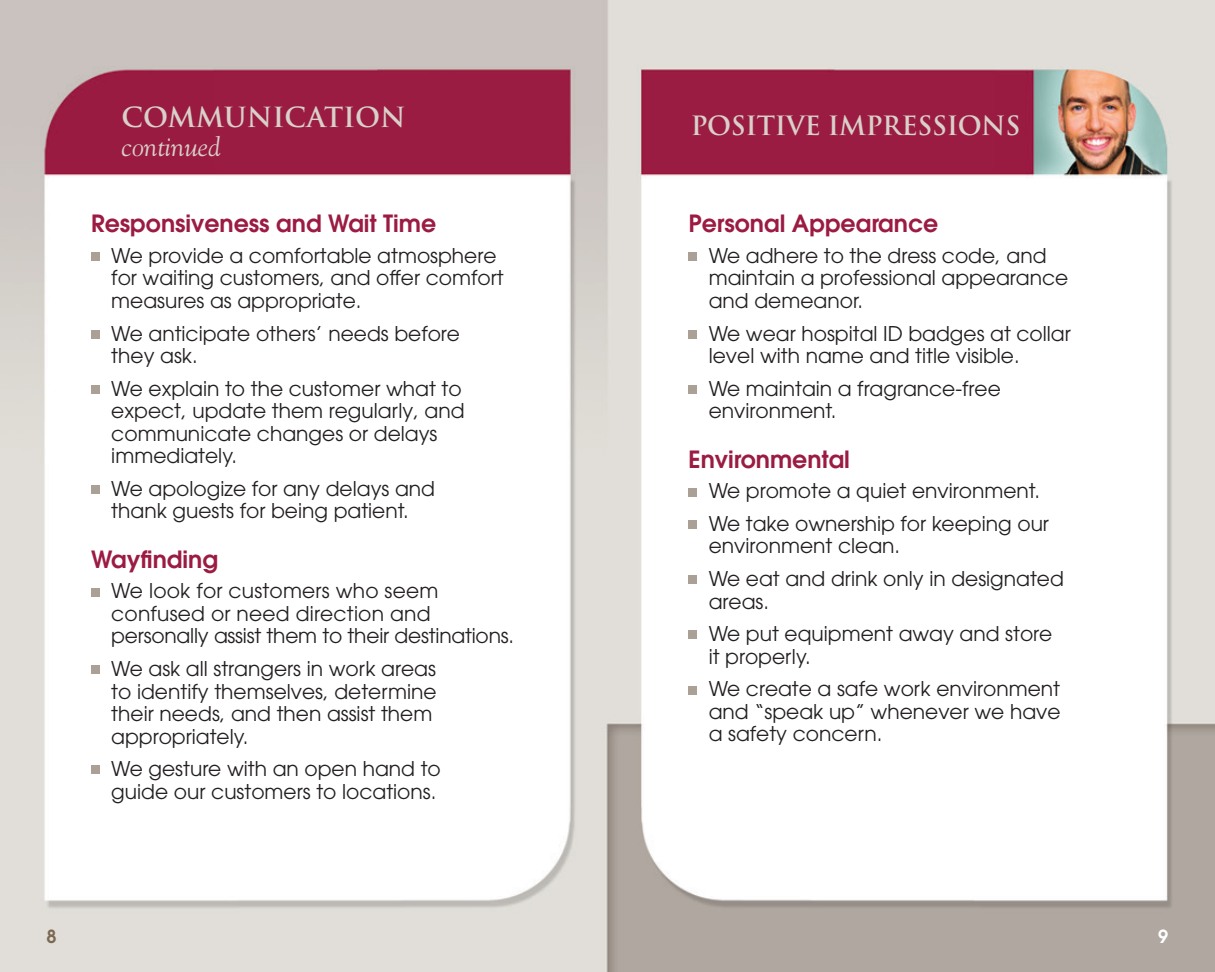
<style>
.page{position:relative;width:1215px;height:972px;background:#fff}
.page>*{position:absolute;margin:0;border:0;box-sizing:border-box;transform-origin:0 0}
.t1{font:700 27px/29.2px "Trajan";color:#d8d0c9}
.Trajan_headlines{font:700 25.88px "Trajan";letter-spacing:-.015em;color:#d8d0c9}
.AG_subheads{font:600 23.62px "ITC Avant Garde Std";color:#9b1b42}
.AG_bullets{font:20.25px/22.5px "ITC Avant Garde Std";color:#231f20}
.AG_subheads-2{font:600 18px "ITC Avant Garde Std";color:#7c6954}
.AG_subheads-3{font:600 18px "ITC Avant Garde Std";color:#fff}
.s1{font-family:"Goudy";font-weight:400;font-style:italic}
</style>
<div class="page">
<img style="left:0;top:0;width:1215px;height:972px">
<div style="left:91px;top:253px;width:8px;height:8px;background:#aba095"></div>
<div style="left:91px;top:330px;width:8px;height:8px;background:#aba095"></div>
<div style="left:91px;top:385px;width:8px;height:8px;background:#aba095"></div>
<div style="left:91px;top:485px;width:8px;height:9px;background:#aba095"></div>
<div style="left:91px;top:588px;width:8px;height:8px;background:#aba095"></div>
<div style="left:91px;top:666px;width:8px;height:8px;background:#aba095"></div>
<div style="left:91px;top:766px;width:8px;height:8px;background:#aba095"></div>
<div style="left:688px;top:253px;width:9px;height:8px;background:#aba095"></div>
<div style="left:688px;top:330px;width:9px;height:8px;background:#aba095"></div>
<div style="left:688px;top:385px;width:9px;height:8px;background:#aba095"></div>
<div style="left:688px;top:488px;width:9px;height:8px;background:#aba095"></div>
<div style="left:688px;top:521px;width:9px;height:8px;background:#aba095"></div>
<div style="left:688px;top:576px;width:9px;height:8px;background:#aba095"></div>
<div style="left:688px;top:631px;width:9px;height:8px;background:#aba095"></div>
<div style="left:688px;top:686px;width:9px;height:8px;background:#aba095"></div>
<p class="t1" style="left:122px;top:102px;width:286px">COMMUNICATION <span class="s1">continued</span></p>
<p class="AG_subheads" style="left:91px;top:208px;width:347px">Responsiveness and Wait Time</p>
<p class="AG_bullets" style="left:111px;top:244px;width:394px">We provide a comfortable atmosphere for waiting customers, and offer comfort measures as appropriate.</p>
<p class="AG_bullets" style="left:111px;top:322px;width:350px">We anticipate others’ needs before they ask.</p>
<p class="AG_bullets" style="left:111px;top:377px;width:355px">We explain to the customer what to expect, update them regularly, and communicate changes or delays immediately.</p>
<p class="AG_bullets" style="left:111px;top:477px;width:325px">We apologize for any delays and thank guests for being patient.</p>
<p class="AG_subheads" style="left:91px;top:544px;width:128px">Wayfinding</p>
<p class="AG_bullets" style="left:111px;top:580px;width:404px">We look for customers who seem confused or need direction and personally assist them to their destinations.</p>
<p class="AG_bullets" style="left:111px;top:657px;width:327px">We ask all strangers in work areas to identify themselves, determine their needs, and then assist them appropriately.</p>
<p class="AG_bullets" style="left:111px;top:757px;width:331px">We gesture with an open hand to guide our customers to locations.</p>
<p class="Trajan_headlines" style="left:691px;top:110px;width:331px">POSITIVE IMPRESSIONS</p>
<p class="AG_subheads" style="left:688px;top:208px;width:251px">Personal Appearance</p>
<p class="AG_bullets" style="left:709px;top:244px;width:361px">We adhere to the dress code, and maintain a professional appearance and demeanor.</p>
<p class="AG_bullets" style="left:709px;top:322px;width:364px">We wear hospital ID badges at collar level with name and title visible.</p>
<p class="AG_bullets" style="left:709px;top:377px;width:294px">We maintain a fragrance-free environment.</p>
<p class="AG_subheads" style="left:688px;top:444px;width:163px">Environmental</p>
<p class="AG_bullets" style="left:709px;top:479px;width:333px">We promote a quiet environment.</p>
<p class="AG_bullets" style="left:709px;top:512px;width:342px">We take ownership for keeping our environment clean.</p>
<p class="AG_bullets" style="left:709px;top:567px;width:357px">We eat and drink only in designated areas.</p>
<p class="AG_bullets" style="left:709px;top:622px;width:345px">We put equipment away and store it properly.</p>
<p class="AG_bullets" style="left:709px;top:677px;width:353px;text-align:justify">We create a safe work environment and “speak up” whenever we have a safety concern.</p>
<p class="AG_subheads-2" style="left:47px;top:925px;width:12px">8</p>
<p class="AG_subheads-3" style="left:1158px;top:925px;width:12px">9</p>
</div>
